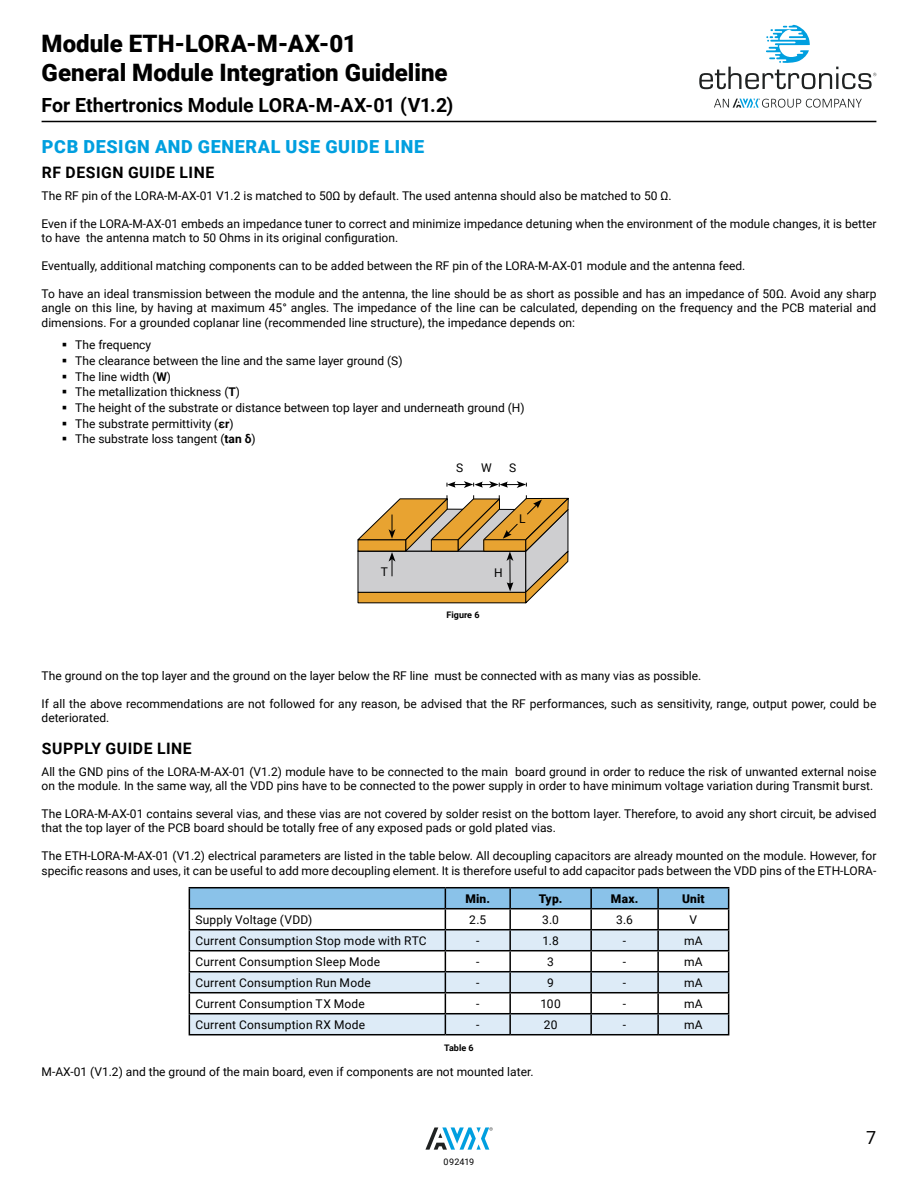
<style>
.page{position:relative;width:918px;height:1188px;background:#fff}
.page>*{position:absolute;margin:0;border:0;box-sizing:border-box;transform-origin:0 0}
.t1{font:900 24px/28.8px "Roboto";color:#000}
.t2{font:700 19.5px "Roboto";color:#000}
.t3{font:900 18px "Roboto";letter-spacing:.035em;color:#009fdf}
.t4{font:18px "Roboto";color:#000}
.t5{font:700 15.75px "Roboto";letter-spacing:.035em;color:#000}
.t6{font:12px/14.4px "Roboto";color:#000}
.t7{font:12px "Roboto";letter-spacing:.02em;color:#000}
.t8{font:900 12px "Roboto";letter-spacing:.02em;color:#000}
.t9{font:700 9px "Roboto";color:#000}
.t10{font:9px "Roboto";letter-spacing:.02em;color:#000}
.s1{font-weight:700}
</style>
<div class="page">
<hr style="left:42px;top:121px;width:834px;height:1px;background:#000">
<svg style="left:699px;top:25px;width:177px;height:64px"></svg>
<svg style="left:714px;top:99px;width:148px;height:9px"></svg>
<svg style="left:425px;top:1127px;width:68px;height:23px"></svg>
<hr style="left:189px;top:887px;width:256px;height:1px;background:#000">
<hr style="left:445px;top:887px;width:65px;height:1px;background:#000">
<hr style="left:510px;top:887px;width:81px;height:1px;background:#000">
<hr style="left:591px;top:887px;width:67px;height:1px;background:#000">
<hr style="left:658px;top:887px;width:71px;height:1px;background:#000">
<svg style="left:189px;top:888px;width:540px;height:146px"></svg>
<hr style="left:189px;top:1034px;width:256px;height:1px;background:#000">
<hr style="left:445px;top:1034px;width:65px;height:1px;background:#000">
<hr style="left:510px;top:1034px;width:81px;height:1px;background:#000">
<hr style="left:591px;top:1034px;width:67px;height:1px;background:#000">
<hr style="left:658px;top:1034px;width:71px;height:1px;background:#000">
<svg style="left:447px;top:481px;width:80px;height:7px"></svg>
<svg style="left:357px;top:495px;width:212px;height:109px;background:#cbb288"></svg>
<h1 class="t1" style="left:42px;top:28px;width:407px">Module ETH-LORA-M-AX-01<br>General Module Integration Guideline</h1>
<h2 class="t2" style="left:42px;top:91px;width:413px">For Ethertronics Module LORA-M-AX-01 (V1.2)</h2>
<h3 class="t3" style="left:42px;top:134px;width:384px">PCB DESIGN AND GENERAL USE GUIDE LINE</h3>
<h3 class="t5" style="left:42px;top:162px;width:174px">RF DESIGN GUIDE LINE</h3>
<p class="t6" style="left:42px;top:188px;width:632px">The RF pin of the LORA-M-AX-01 V1.2 is matched to 50Ω by default. The used antenna should also be matched to 50 Ω.</p>
<p class="t6" style="left:42px;top:216px;width:836px">Even if the LORA-M-AX-01 embeds an impedance tuner to correct and minimize impedance detuning when the environment of the module changes, it is better to have the antenna match to 50 Ohms in its original configuration.</p>
<p class="t6" style="left:42px;top:258px;width:705px">Eventually, additional matching components can to be added between the RF pin of the LORA-M-AX-01 module and the antenna feed.</p>
<p class="t6" style="left:42px;top:286px;width:836px;text-align:justify">To have an ideal transmission between the module and the antenna, the line should be as short as possible and has an impedance of 50Ω. Avoid any sharp angle on this line, by having at maximum 45° angles. The impedance of the line can be calculated, depending on the frequency and the PCB material and dimensions. For a grounded coplanar line (recommended line structure), the impedance depends on:</p>
<p class="t6" style="left:75px;top:336px;width:451px;line-height:15.8px">The frequency<br>The clearance between the line and the same layer ground (S)<br>The line width (<span class="s1">W</span>)<br>The metallization thickness (<span class="s1">T</span>)<br>The height of the substrate or distance between top layer and underneath ground (H)<br>The substrate permittivity (<span class="s1">εr</span>)<br>The substrate loss tangent (<span class="s1">tan δ</span>)</p>
<p class="t6" style="left:456px;top:461px;width:9px">S</p>
<p class="t6" style="left:481px;top:461px;width:12px">W</p>
<p class="t6" style="left:509px;top:461px;width:9px">S</p>
<p class="t6" style="left:381px;top:564px;width:9px">T</p>
<p class="t6" style="left:494px;top:565px;width:10px">H</p>
<p class="t9" style="left:447px;top:608px;width:34px">Figure 6</p>
<p class="t6" style="left:519px;top:511px;width:8px">L</p>
<p class="t6" style="left:42px;top:668px;width:661px">The ground on the top layer and the ground on the layer below the RF line must be connected with as many vias as possible.</p>
<p class="t6" style="left:42px;top:696px;width:836px">If all the above recommendations are not followed for any reason, be advised that the RF performances, such as sensitivity, range, output power, could be deteriorated.</p>
<h3 class="t5" style="left:42px;top:738px;width:151px">SUPPLY GUIDE LINE</h3>
<p class="t6" style="left:42px;top:764px;width:836px">All the GND pins of the LORA-M-AX-01 (V1.2) module have to be connected to the main board ground in order to reduce the risk of unwanted external noise on the module. In the same way, all the VDD pins have to be connected to the power supply in order to have minimum voltage variation during Transmit burst.</p>
<p class="t6" style="left:42px;top:806px;width:836px">The LORA-M-AX-01 contains several vias, and these vias are not covered by solder resist on the bottom layer. Therefore, to avoid any short circuit, be advised that the top layer of the PCB board should be totally free of any exposed pads or gold plated vias.</p>
<p class="t6" style="left:42px;top:848px;width:836px">The ETH-LORA-M-AX-01 (V1.2) electrical parameters are listed in the table below. All decoupling capacitors are already mounted on the module. However, for specific reasons and uses, it can be useful to add more decoupling element. It is therefore useful to add capacitor pads between the VDD pins of the ETH-LORA-</p>
<p class="t8" style="left:465px;top:890px;width:26px">Min.</p>
<p class="t8" style="left:539px;top:890px;width:25px">Typ.</p>
<p class="t8" style="left:611px;top:890px;width:29px">Max.</p>
<p class="t8" style="left:682px;top:890px;width:24px">Unit</p>
<p class="t7" style="left:195px;top:911px;width:119px">Supply Voltage (VDD)</p>
<p class="t6" style="left:469px;top:912px;width:18px">2.5</p>
<p class="t6" style="left:542px;top:912px;width:18px">3.0</p>
<p class="t6" style="left:616px;top:912px;width:18px">3.6</p>
<p class="t6" style="left:690px;top:912px;width:9px">V</p>
<p class="t7" style="left:195px;top:932px;width:233px">Current Consumption Stop mode with RTC</p>
<p class="t6" style="left:476px;top:933px;width:5px">-</p>
<p class="t6" style="left:543px;top:933px;width:18px">1.8</p>
<p class="t6" style="left:623px;top:933px;width:5px">-</p>
<p class="t6" style="left:684px;top:933px;width:20px">mA</p>
<p class="t7" style="left:195px;top:953px;width:186px">Current Consumption Sleep Mode</p>
<p class="t6" style="left:476px;top:954px;width:5px">-</p>
<p class="t6" style="left:547px;top:954px;width:8px">3</p>
<p class="t6" style="left:623px;top:954px;width:5px">-</p>
<p class="t6" style="left:684px;top:954px;width:20px">mA</p>
<p class="t7" style="left:195px;top:974px;width:177px">Current Consumption Run Mode</p>
<p class="t6" style="left:476px;top:975px;width:5px">-</p>
<p class="t6" style="left:547px;top:975px;width:8px">9</p>
<p class="t6" style="left:623px;top:975px;width:5px">-</p>
<p class="t6" style="left:684px;top:975px;width:20px">mA</p>
<p class="t7" style="left:195px;top:995px;width:171px">Current Consumption TX Mode</p>
<p class="t6" style="left:476px;top:996px;width:5px">-</p>
<p class="t6" style="left:541px;top:996px;width:22px">100</p>
<p class="t6" style="left:623px;top:996px;width:5px">-</p>
<p class="t6" style="left:684px;top:996px;width:20px">mA</p>
<p class="t7" style="left:195px;top:1016px;width:171px">Current Consumption RX Mode</p>
<p class="t6" style="left:476px;top:1017px;width:5px">-</p>
<p class="t6" style="left:544px;top:1017px;width:15px">20</p>
<p class="t6" style="left:623px;top:1017px;width:5px">-</p>
<p class="t6" style="left:684px;top:1017px;width:20px">mA</p>
<p class="t9" style="left:444px;top:1042px;width:31px">Table 6</p>
<p class="t6" style="left:42px;top:1064px;width:493px">M-AX-01 (V1.2) and the ground of the main board, even if components are not mounted later.</p>
<p class="t10" style="left:444px;top:1155px;width:32px">092419</p>
<h3 class="t4" style="left:866px;top:1125px;width:12px">7</h3>
</div>
